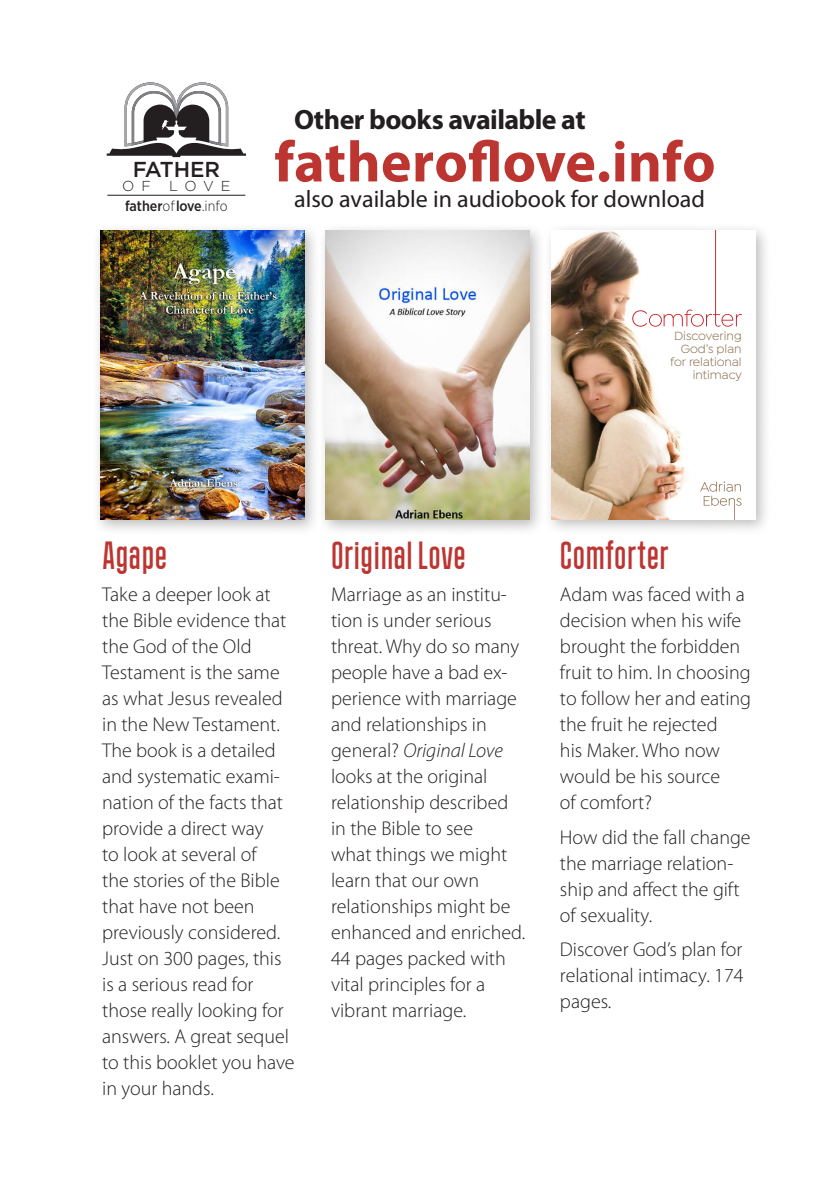
<style>
.page{position:relative;width:840px;height:1191px;background:#fff}
.page>*{position:absolute;margin:0;border:0;box-sizing:border-box;transform-origin:0 0}
.t1{font:700 58px "Myriad Pro";letter-spacing:.005em;color:#bd3531}
.t2{font:40px "Polate A1";color:#bd3531}
.t3{font:700 28px "Myriad Pro";letter-spacing:-.02em;color:#231f20}
.BodyText{font:24px "Myriad Pro";color:#231f20}
.t4{font:500 21.6px "Gotham";letter-spacing:-.005em;color:#231f20}
.Book_Advert{font:300 20px/26px "Myriad Pro";color:#231f20}
.t5{font:500 14.4px/20px "Gotham Narrow";letter-spacing:-.01em;color:#231f20;text-align:right}
.t6{font:300 14.4px "Gotham";color:#231f20}
.t7{font:12.6px/13.2px "Isidora Sans";color:#866746;text-align:right}
.s1{font-family:"Gotham";font-weight:300}
.s2{font-weight:300}
.s3{font-style:italic}
</style>
<div class="page">
<svg style="left:107px;top:82px;width:139px;height:75px"></svg>
<hr style="left:107px;top:195px;width:138px;height:1px;background:#231f20">
<div style="left:91px;top:222px;width:229px;height:314px;background:#231f20;opacity:.3"></div>
<img style="left:100px;top:231px;width:204px;height:288px">
<div style="left:543px;top:222px;width:228px;height:313px;background:#231f20;opacity:.3"></div>
<img style="left:551px;top:231px;width:204px;height:288px">
<svg style="left:699px;top:481px;width:42px;height:38px"></svg>
<svg style="left:632px;top:231px;width:109px;height:96px"></svg>
<div style="left:317px;top:222px;width:229px;height:315px;background:#231f20;opacity:.3"></div>
<img style="left:326px;top:231px;width:203px;height:289px">
<p class="t4" style="left:133px;top:156px;width:89px">FATHER</p>
<p class="t6" style="left:122px;top:176px;width:30px">O F</p>
<p class="t5" style="left:125px;top:175px;width:107px"><span class="s1">LOVE </span>father<span class="s2">of</span>love<span class="s2">.info</span></p>
<p class="t3" style="left:294px;top:104px;width:293px">Other books available at</p>
<p class="t1" style="left:274px;top:129px;width:442px">fatheroflove.info</p>
<p class="BodyText" style="left:294px;top:186px;width:412px">also available in audiobook for download</p>
<p class="t7" style="left:669px;top:329px;width:73px">Discovering<br>God’s plan for relational intimacy</p>
<p class="t2" style="left:102px;top:535px;width:67px">Agape</p>
<p class="Book_Advert" style="left:102px;top:582px;width:194px">Take a deeper look at the Bible evidence that the God of the Old<br>Testament is the same as what Jesus revealed in the New Testament.<br>The book is a detailed and systematic exami&shy;nation of the facts that provide a direct way<br>to look at several of<br>the stories of the Bible that have not been previously considered.<br>Just on 300 pages, this is a serious read for those really looking for answers. A great sequel to this booklet you have in your hands.</p>
<p class="t2" style="left:331px;top:535px;width:136px">Original Love</p>
<p class="Book_Advert" style="left:331px;top:582px;width:195px">Marriage as an institu&shy;tion is under serious threat. Why do so many people have a bad ex&shy;perience with marriage and relationships in general? <span class="s3">Original Love </span>looks at the original relationship described in the Bible to see<br>what things we might learn that our own relationships might be enhanced and enriched.<br>44 pages packed with vital principles for a vibrant marriage.</p>
<p class="t2" style="left:559px;top:535px;width:110px">Comforter</p>
<p class="Book_Advert" style="left:559px;top:582px;width:192px">Adam was faced with a decision when his wife brought the forbidden fruit to him. In choosing to follow her and eating the fruit he rejected<br>his Maker. Who now would be his source<br>of comfort?</p>
<p class="Book_Advert" style="left:559px;top:824px;width:192px">How did the fall change the marriage relation&shy;ship and affect the gift of sexuality.</p>
<p class="Book_Advert" style="left:559px;top:937px;width:185px;text-align:justify">Discover God’s plan for relational intimacy. 174 pages.</p>
</div>
